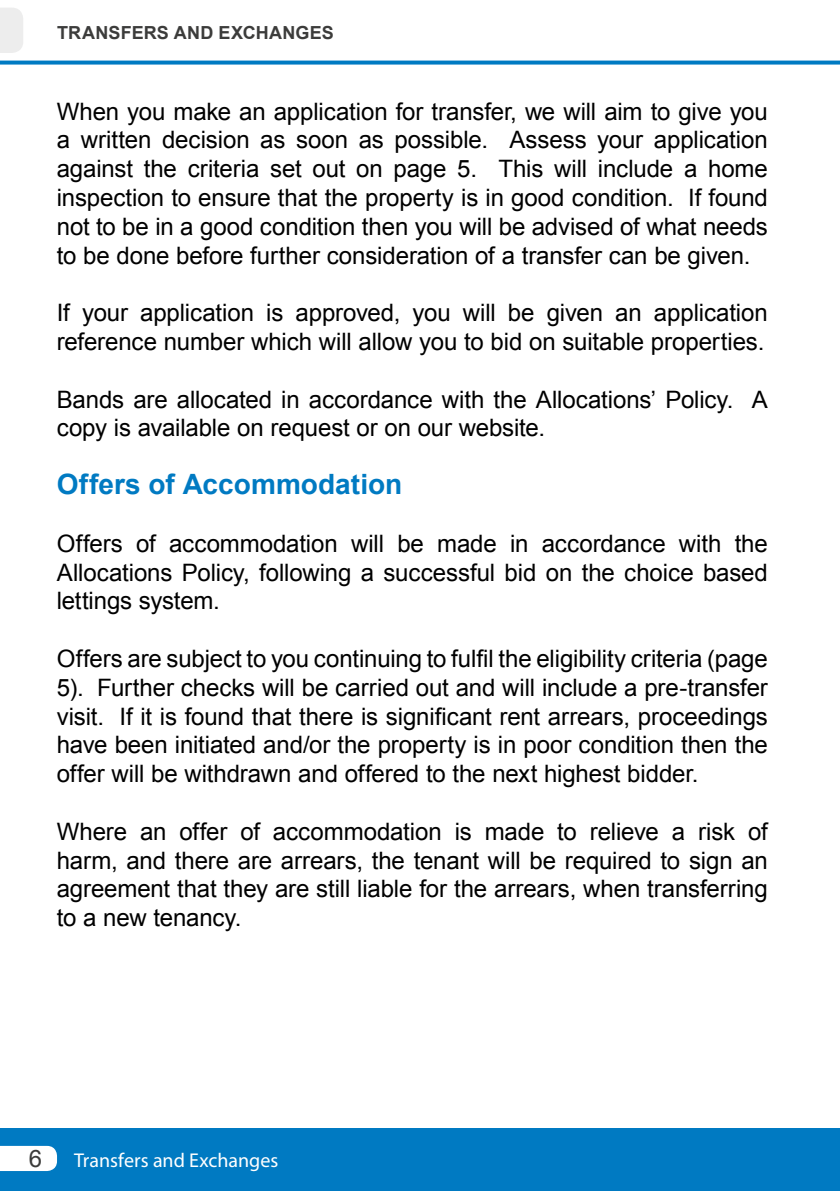
<style>
.page{position:relative;width:840px;height:1191px;background:#fff}
.page>*{position:absolute;margin:0;border:0;box-sizing:border-box;transform-origin:0 0}
.t1{font:700 28px "Arial";color:#007ac2}
.t2{font:24px/28.8px "Arial";letter-spacing:-.005em;color:#000;text-align:justify}
.t3{font:24px "Arial";color:#3c3c3b}
.t4{font:20px "Myriad Pro";color:#fff}
.t5{font:700 18px "Arial";letter-spacing:.01em;color:#3c3c3b}
</style>
<div class="page">
<div style="left:0;top:1128px;width:839px;height:63px;background:#007ac2"></div>
<svg style="left:0;top:1145px;width:57px;height:26px"></svg>
<svg style="left:0;top:8px;width:23px;height:45px"></svg>
<svg style="left:0;top:61px;width:839px;height:4px;background:#1b88c8"></svg>
<p class="t5" style="left:57px;top:20px;width:278px">TRANSFERS AND EXCHANGES</p>
<p class="t2" style="left:57px;top:97px;width:712px">When you make an application for transfer, we will aim to give you a written decision as soon as possible. Assess your application against the criteria set out on page 5. This will include a home inspection to ensure that the property is in good condition. If found not to be in a good condition then you will be advised of what needs to be done before further consideration of a transfer can be given.</p>
<p class="t2" style="left:57px;top:299px;width:712px">If your application is approved, you will be given an application reference number which will allow you to bid on suitable properties.</p>
<p class="t2" style="left:57px;top:385px;width:712px">Bands are allocated in accordance with the Allocations’ Policy. A copy is available on request or on our website.</p>
<p class="t1" style="left:57px;top:465px;width:347px">Offers of Accommodation</p>
<p class="t2" style="left:57px;top:529px;width:712px">Offers of accommodation will be made in accordance with the Allocations Policy, following a successful bid on the choice based lettings system.</p>
<p class="t2" style="left:57px;top:644px;width:712px">Offers are subject to you continuing to fulfil the eligibility criteria (page 5). Further checks will be carried out and will include a pre-transfer visit. If it is found that there is significant rent arrears, proceedings have been initiated and/or the property is in poor condition then the offer will be withdrawn and offered to the next highest bidder.</p>
<p class="t2" style="left:57px;top:817px;width:712px">Where an offer of accommodation is made to relieve a risk of harm, and there are arrears, the tenant will be required to sign an agreement that they are still liable for the arrears, when transferring to a new tenancy.</p>
<p class="t3" style="left:29px;top:1143px;width:15px">6</p>
<p class="t4" style="left:74px;top:1148px;width:206px">Transfers and Exchanges</p>
</div>
